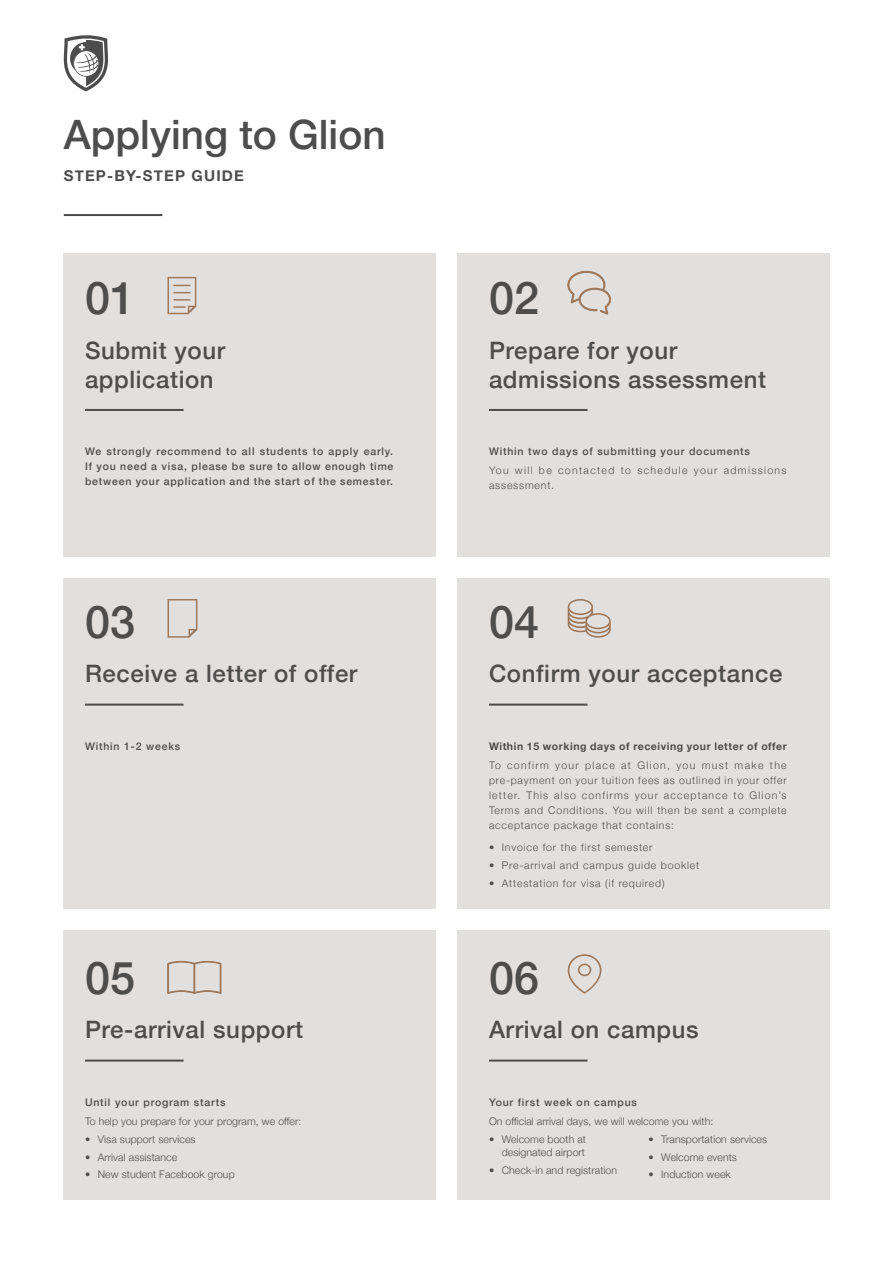
<style>
.page{position:relative;width:893px;height:1263px;background:#fff}
.page>*{position:absolute;margin:0;border:0;box-sizing:border-box;transform-origin:0 0}
.t1{font:500 45px "Helvetica Neue";color:#4d4d4d}
.t2{font:500 40.5px "Helvetica Neue";color:#4d4d4d}
.t3{font:500 24px/28.8px "Helvetica Neue";letter-spacing:.025em;color:#4d4d4d}
.t4{font:700 15px "Helvetica Neue";letter-spacing:.08em;color:#4d4d4d}
.t5{font:300 10.5px/15px "Helvetica Neue";letter-spacing:.01em;color:#4d4d4d;text-align:right}
.t6{font:500 10.5px/15px "Helvetica Neue";letter-spacing:.08em;color:#4d4d4d;text-align:justify}
.t7{font:300 10.5px "Helvetica Neue";letter-spacing:.08em;color:#4d4d4d}
.t8{font:300 10.5px/15px "Helvetica Neue";letter-spacing:.13em;color:#4d4d4d}
.t9{font:700 10.5px "Helvetica Neue";letter-spacing:.05em;color:#4d4d4d}
</style>
<div class="page">
<div style="left:64px;top:253px;width:372px;height:304px;background:#e2e0df"></div>
<div style="left:64px;top:578px;width:372px;height:331px;background:#e2e0df"></div>
<div style="left:64px;top:930px;width:372px;height:269px;background:#e2e0df"></div>
<div style="left:457px;top:253px;width:372px;height:304px;background:#e2e0df"></div>
<div style="left:457px;top:578px;width:372px;height:331px;background:#e2e0df"></div>
<div style="left:457px;top:930px;width:372px;height:269px;background:#e2e0df"></div>
<svg style="left:568px;top:954px;width:33px;height:40px"></svg>
<svg style="left:167px;top:961px;width:54px;height:33px"></svg>
<hr style="left:85px;top:1059px;width:99px;height:2px;background:#4d4d4d">
<hr style="left:489px;top:1059px;width:98px;height:2px;background:#4d4d4d">
<svg style="left:568px;top:599px;width:43px;height:39px"></svg>
<svg style="left:167px;top:599px;width:31px;height:39px"></svg>
<hr style="left:85px;top:704px;width:99px;height:2px;background:#4d4d4d">
<hr style="left:489px;top:704px;width:98px;height:2px;background:#4d4d4d">
<svg style="left:167px;top:276px;width:30px;height:39px"></svg>
<svg style="left:568px;top:271px;width:43px;height:43px"></svg>
<hr style="left:85px;top:409px;width:99px;height:2px;background:#4d4d4d">
<hr style="left:489px;top:409px;width:98px;height:2px;background:#4d4d4d">
<hr style="left:64px;top:214px;width:98px;height:2px;background:#4d4d4d">
<svg style="left:64px;top:35px;width:44px;height:56px"></svg>
<h2 class="t2" style="left:64px;top:102px;width:323px">Applying to Glion</h2>
<h3 class="t4" style="left:64px;top:164px;width:182px">STEP-BY-STEP GUIDE</h3>
<h1 class="t1" style="left:85px;top:262px;width:52px">01</h1>
<h1 class="t1" style="left:489px;top:262px;width:52px">02</h1>
<h3 class="t3" style="left:85px;top:334px;width:142px">Submit your application</h3>
<h3 class="t3" style="left:489px;top:334px;width:279px">Prepare for your admissions assessment</h3>
<p class="t6" style="left:85px;top:443px;width:310px">We strongly recommend to all students to apply early.<br>If you need a visa, please be sure to allow enough time between your application and the start of the semester.</p>
<p class="t6" style="left:489px;top:443px;width:263px">Within two days of submitting your documents</p>
<p class="t8" style="left:489px;top:462px;width:299px">You will be contacted to schedule your admissions assessment.</p>
<h1 class="t1" style="left:85px;top:585px;width:52px">03</h1>
<h1 class="t1" style="left:489px;top:585px;width:52px">04</h1>
<h3 class="t3" style="left:85px;top:657px;width:274px">Receive a letter of offer</h3>
<h3 class="t3" style="left:489px;top:657px;width:295px">Confirm your acceptance</h3>
<p class="t6" style="left:85px;top:738px;width:97px">Within 1-2 weeks</p>
<p class="t9" style="left:489px;top:738px;width:299px">Within 15 working days of receiving your letter of offer</p>
<p class="t5" style="left:489px;top:757px;width:299px;text-align:justify">To confirm your place at Glion, you must make the pre-payment on your tuition fees as outlined in your offer letter. This also confirms your acceptance to Glion’s Terms and Conditions. You will then be sent a complete acceptance package that contains:</p>
<p class="t7" style="left:489px;top:839px;width:165px">• Invoice for the first semester</p>
<p class="t7" style="left:489px;top:857px;width:212px">• Pre-arrival and campus guide booklet</p>
<p class="t7" style="left:489px;top:874px;width:177px">• Attestation for visa (if required)</p>
<h1 class="t1" style="left:85px;top:941px;width:52px">05</h1>
<h1 class="t1" style="left:489px;top:941px;width:52px">06</h1>
<h3 class="t3" style="left:85px;top:1013px;width:220px">Pre-arrival support</h3>
<h3 class="t3" style="left:489px;top:1013px;width:211px">Arrival on campus</h3>
<p class="t6" style="left:85px;top:1094px;width:142px">Until your program starts</p>
<p class="t5" style="left:85px;top:1113px;width:218px">To help you prepare for your program, we offer:</p>
<p class="t5" style="left:85px;top:1131px;width:112px">• Visa support services</p>
<p class="t5" style="left:85px;top:1148px;width:94px">• Arrival assistance</p>
<p class="t5" style="left:85px;top:1166px;width:151px">• New student Facebook group</p>
<p class="t6" style="left:489px;top:1094px;width:150px">Your first week on campus</p>
<p class="t5" style="left:489px;top:1113px;width:226px">On official arrival days, we will welcome you with:</p>
<p class="t5" style="left:489px;top:1131px;width:99px;line-height:13.5px">• Welcome booth at designated airport</p>
<p class="t5" style="left:489px;top:1162px;width:130px">• Check-in and registration</p>
<p class="t5" style="left:648px;top:1131px;width:120px">• Transportation services</p>
<p class="t5" style="left:648px;top:1148px;width:90px">• Welcome events</p>
<p class="t5" style="left:648px;top:1166px;width:84px">• Induction week</p>
</div>
